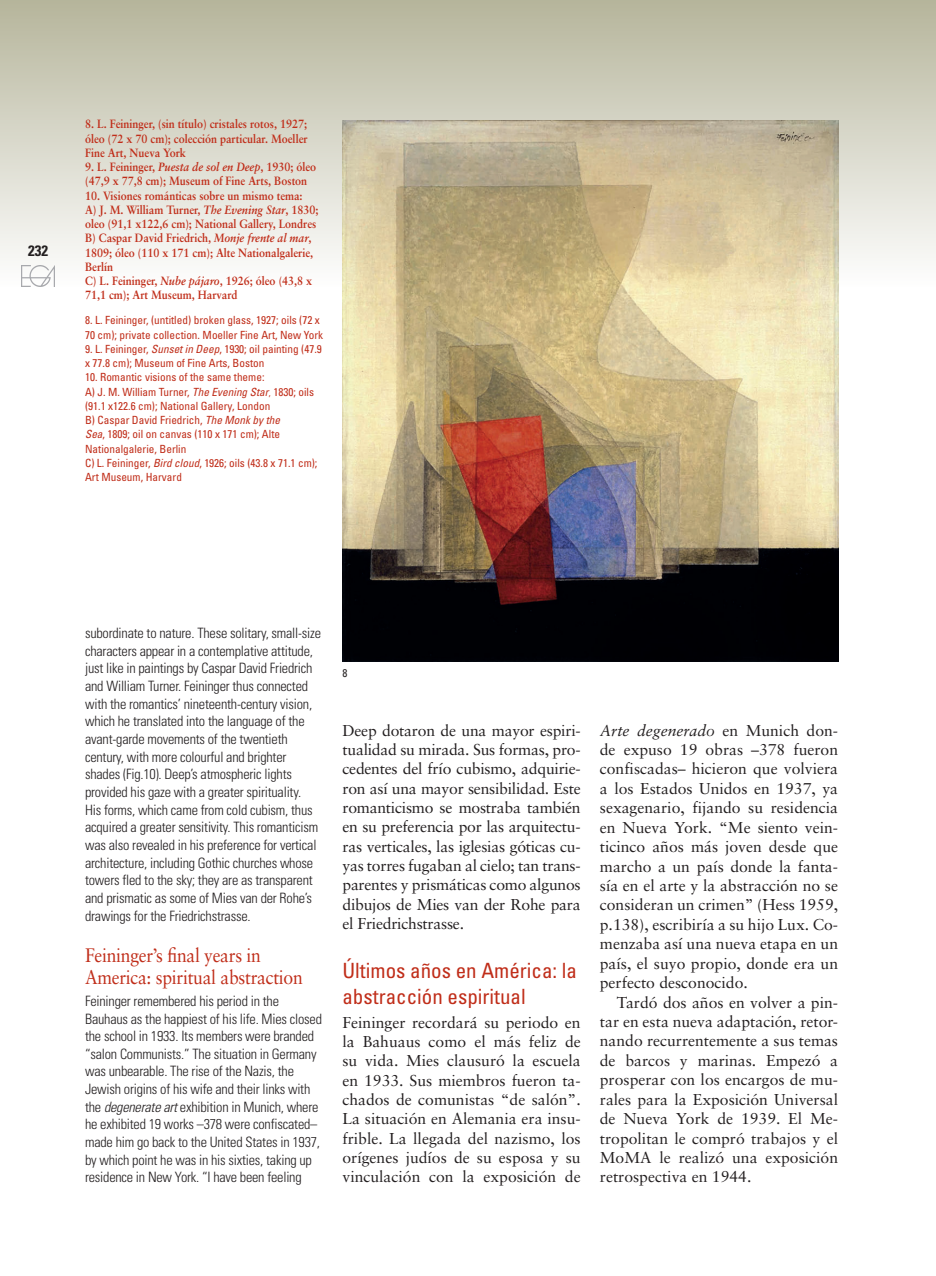
<style>
.page{position:relative;width:936px;height:1276px;background:#fff}
.page>*{position:absolute;margin:0;border:0;box-sizing:border-box;transform-origin:0 0}
.TITULAR_1_CAST{font:condensed 21px/25.7px "Univers";color:#c02d19}
.TITULAR_1_INGLES{font:19.5px/22.2px "Sabon";letter-spacing:-.015em;color:#c02d19;scale:.9 1}
.t1{font:15.75px/19.4px "Sabon";color:#231f20;text-align:justify}
.t2{font:700 condensed 15px "Univers";color:#231f20}
.t3{font:300 condensed 14.25px/17.7px "Univers";letter-spacing:-.015em;color:#231f20}
.t4{font:700 12px/14.2px "Sabon";color:#c02d19;scale:.9 1}
.t5{font:condensed 11.25px/14.2px "Univers";color:#c02d19}
.PIES_DE_FOTO_INGLES{font:condensed 11.25px "Univers";color:#231f20}
.s1{font-style:italic}
.s2{font-weight:300}
</style>
<div class="page">
<div style="left:0;top:0;width:935px;height:287px;background:linear-gradient(to bottom,#b6b59b,#fefdfd)"></div>
<img style="left:342px;top:120px;width:496px;height:541px">
<img style="left:22px;top:265px;width:33px;height:21px">
<p class="t2" style="left:28px;top:242px;width:21px">232</p>
<p class="t4" style="left:85px;top:117px;width:249px;text-align:justify">8. L. Feininger, (sin título) cristales rotos, 1927; óleo (72 x 70 cm); colección particular. Moeller Fine Art, Nueva York</p>
<p class="t4" style="left:85px;top:159px;width:258px">9. L. Feininger, <span class="s1">Puesta de sol en Deep</span>, 1930; óleo (47,9 x 77,8 cm); Museum of Fine Arts, Boston</p>
<p class="t4" style="left:85px;top:188px;width:243px">10. Visiones románticas sobre un mismo tema:</p>
<p class="t4" style="left:85px;top:202px;width:261px">A) J. M. William Turner, <span class="s1">The Evening Star</span>, 1830; oleo (91,1 x122,6 cm); National Gallery, Londres</p>
<p class="t4" style="left:85px;top:231px;width:255px">B) Caspar David Friedrich, <span class="s1">Monje frente al mar</span>,<br>1809; óleo (110 x 171 cm); Alte Nationalgalerie,<br>Berlín</p>
<p class="t4" style="left:85px;top:273px;width:254px">C) L. Feininger, <span class="s1">Nube pájaro</span>, 1926; óleo (43,8 x<br>71,1 cm); Art Museum, Harvard</p>
<p class="t5" style="left:85px;top:313px;width:239px">8. L. Feininger, (untitled) broken glass, 1927; oils (72 x<br>70 cm); private collection. Moeller Fine Art, New York</p>
<p class="t5" style="left:85px;top:341px;width:238px">9. L. Feininger, <span class="s1">Sunset in Deep</span>, 1930; oil painting (47.9 x 77.8 cm); Museum of Fine Arts, Boston</p>
<p class="t5" style="left:85px;top:370px;width:181px">10. Romantic visions of the same theme:</p>
<p class="t5" style="left:85px;top:384px;width:230px">A) J. M. William Turner, <span class="s1">The Evening Star</span><span class="s2">,</span> 1830; oils (91.1 x122.6 cm); National Gallery, London</p>
<p class="t5" style="left:85px;top:413px;width:196px;text-align:justify">B) Caspar David Friedrich, <span class="s1">The Monk by the Sea</span>, 1809; oil on canvas (110 x 171 cm); Alte Nationalgalerie, Berlin</p>
<p class="t5" style="left:85px;top:455px;width:234px">C) L. Feininger, <span class="s1">Bird cloud</span>, 1926; oils (43.8 x 71.1 cm);<br>Art Museum, Harvard</p>
<p class="t3" style="left:85px;top:624px;width:237px">subordinate to nature. These solitary, small-size characters appear in a contemplative attitude, just like in paintings by Caspar David Friedrich and William Turner. Feininger thus connected with the romantics’ nineteenth-century vision, which he translated into the language of the avant-garde movements of the twentieth century, with more colourful and brighter shades (Fig.10). Deep’s atmospheric lights provided his gaze with a greater spirituality.<br>His forms, which came from cold cubism, thus acquired a greater sensitivity. This romanticism was also revealed in his preference for vertical architecture, including Gothic churches whose towers fled to the sky; they are as transparent and prismatic as some of Mies van der Rohe’s drawings for the Friedrichstrasse.</p>
<p class="TITULAR_1_INGLES" style="left:85px;top:943px;width:243px">Feininger’s final years in<br>America: spiritual abstraction</p>
<p class="t3" style="left:85px;top:992px;width:238px">Feininger remembered his period in the Bauhaus as the happiest of his life. Mies closed the school in 1933. Its members were branded “salon Communists.” The situation in Germany was unbearable. The rise of the Nazis, the Jewish origins of his wife and their links with the <span class="s1">degenerate art</span> exhibition in Munich, where he exhibited 19 works –378 were confiscated– made him go back to the United States in 1937, by which point he was in his sixties, taking up residence in New York. “I have been feeling</p>
<p class="PIES_DE_FOTO_INGLES" style="left:342px;top:666px;width:6px">8</p>
<p class="t1" style="left:342px;top:720px;width:240px">Deep dotaron de una mayor espiri&shy;tualidad su mirada. Sus formas, pro&shy;cedentes del frío cubismo, adquirie&shy;ron así una mayor sensibilidad. Este romanticismo se mostraba también en su preferencia por las arquitectu&shy;ras verticales, las iglesias góticas cu&shy;yas torres fugaban al cielo; tan trans&shy;parentes y prismáticas como algunos dibujos de Mies van der Rohe para el Friedrichstrasse.</p>
<p class="TITULAR_1_CAST" style="left:342px;top:957px;width:236px">Últimos años en América: la abstracción espiritual</p>
<p class="t1" style="left:342px;top:1012px;width:240px">Feininger recordará su periodo en la Bahuaus como el más feliz de su vida. Mies clausuró la escuela en 1933. Sus miembros fueron ta&shy;chados de comunistas “de salón”.<br>La situación en Alemania era insu&shy;frible. La llegada del nazismo, los orígenes judíos de su esposa y su vinculación con la exposición de</p>
<p class="t1" style="left:600px;top:720px;width:240px"><span class="s1">Arte degenerado</span> en Munich don&shy;de expuso 19 obras –378 fueron confiscadas– hicieron que volviera a los Estados Unidos en 1937, ya sexagenario, fijando su residencia en Nueva York. “Me siento vein&shy;ticinco años más joven desde que marcho a un país donde la fanta&shy;sía en el arte y la abstracción no se consideran un crimen” (Hess 1959, p.138), escribiría a su hijo Lux. Co&shy;menzaba así una nueva etapa en un país, el suyo propio, donde era un perfecto desconocido.</p>
<p class="t1" style="left:600px;top:992px;width:240px;text-indent:17px">Tardó dos años en volver a pin&shy;tar en esta nueva adaptación, retor&shy;nando recurrentemente a sus temas de barcos y marinas. Empezó a prosperar con los encargos de mu&shy;rales para la Exposición Universal de Nueva York de 1939. El Me&shy;tropolitan le compró trabajos y el MoMA le realizó una exposición retrospectiva en 1944.</p>
</div>
